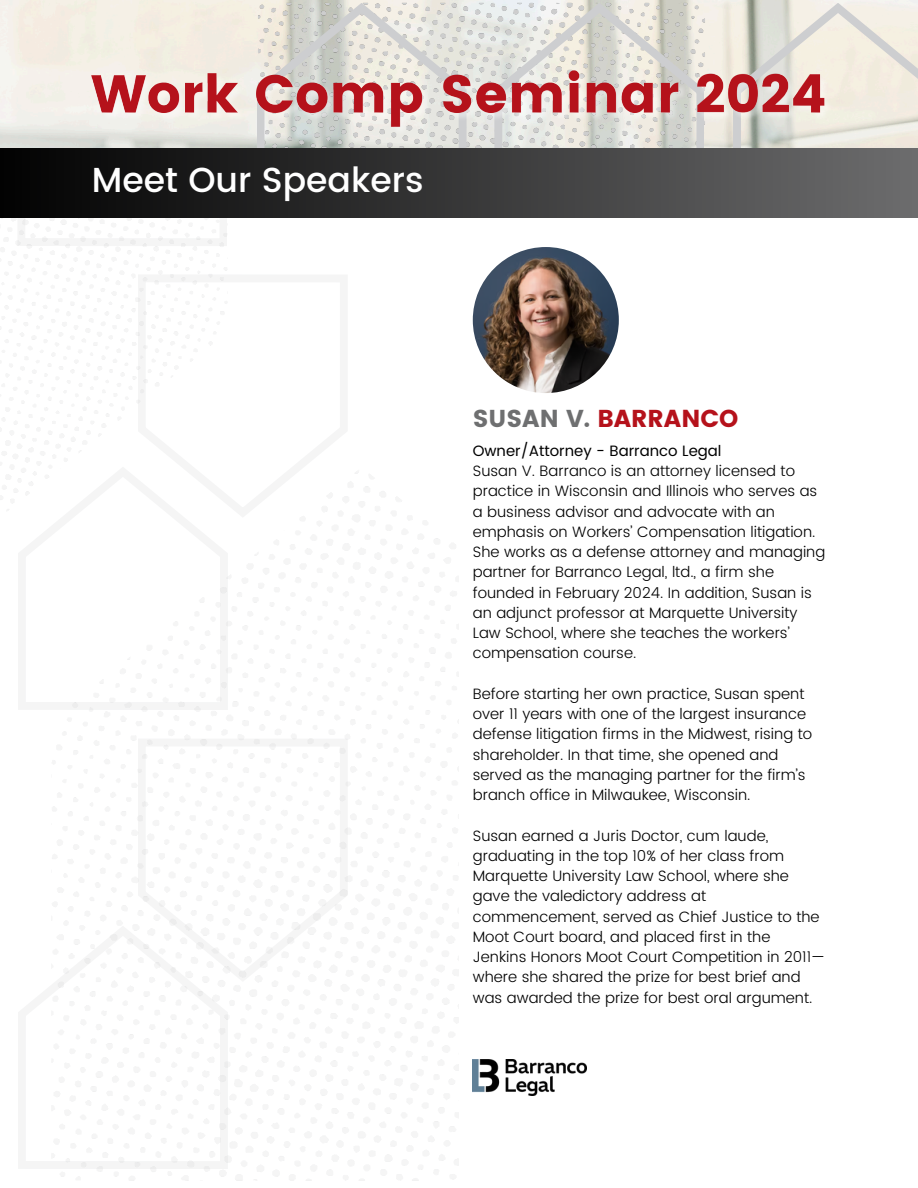
<style>
.page{position:relative;width:918px;height:1188px;background:#fff}
.page>*{position:absolute;margin:0;border:0;box-sizing:border-box;transform-origin:0 0}
.t1{font:500 34.65px "Poppins";color:#fff}
.t2{font:24.45px "Poppins";color:#b5121b}
.t3{font:300 15px/20.2px "Poppins";color:#000}
.t4{font:15px "Poppins";color:#000}
.s1{color:#6e6f70}
</style>
<div class="page">
<img style="left:0;top:0;width:918px;height:149px">
<svg style="left:494px;top:3px;width:210px;height:146px;background:#dbdbd5"></svg>
<svg style="left:733px;top:3px;width:185px;height:146px;background:#e8e4da"></svg>
<svg style="left:257px;top:3px;width:210px;height:146px;background:#d9d8d1"></svg>
<svg style="left:138px;top:274px;width:210px;height:244px"></svg>
<div style="left:0;top:149px;width:918px;height:69px;background:linear-gradient(to right,#020202,#6c6c6d)"></div>
<img style="left:473px;top:247px;width:146px;height:146px;border-radius:50%">
<img style="left:473px;top:1060px;width:113px;height:36px">
<img style="left:89px;top:54px;width:748px;height:87px">
<p class="t1" style="left:92px;top:160px;width:333px">Meet Our Speakers</p>
<h3 class="t2" style="left:473px;top:404px;width:267px"><span class="s1">SUSAN V.</span> BARRANCO</h3>
<p class="t4" style="left:473px;top:442px;width:250px">Owner/Attorney - Barranco Legal</p>
<p class="t3" style="left:473px;top:461px;width:354px">Susan V. Barranco is an attorney licensed to practice in Wisconsin and Illinois who serves as a business advisor and advocate with an emphasis on Workers’ Compensation litigation.<br>She works as a defense attorney and managing partner for Barranco Legal, ltd., a firm she founded in February 2024. In addition, Susan is an adjunct professor at Marquette University Law School, where she teaches the workers’ compensation course.</p>
<p class="t3" style="left:473px;top:683px;width:341px">Before starting her own practice, Susan spent over 11 years with one of the largest insurance defense litigation firms in the Midwest, rising to shareholder. In that time, she opened and served as the managing partner for the firm’s branch office in Milwaukee, Wisconsin.</p>
<p class="t3" style="left:473px;top:825px;width:354px">Susan earned a Juris Doctor, cum laude, graduating in the top 10% of her class from Marquette University Law School, where she gave the valedictory address at commencement, served as Chief Justice to the Moot Court board, and placed first in the Jenkins Honors Moot Court Competition in 2011— where she shared the prize for best brief and was awarded the prize for best oral argument.</p>
</div>
